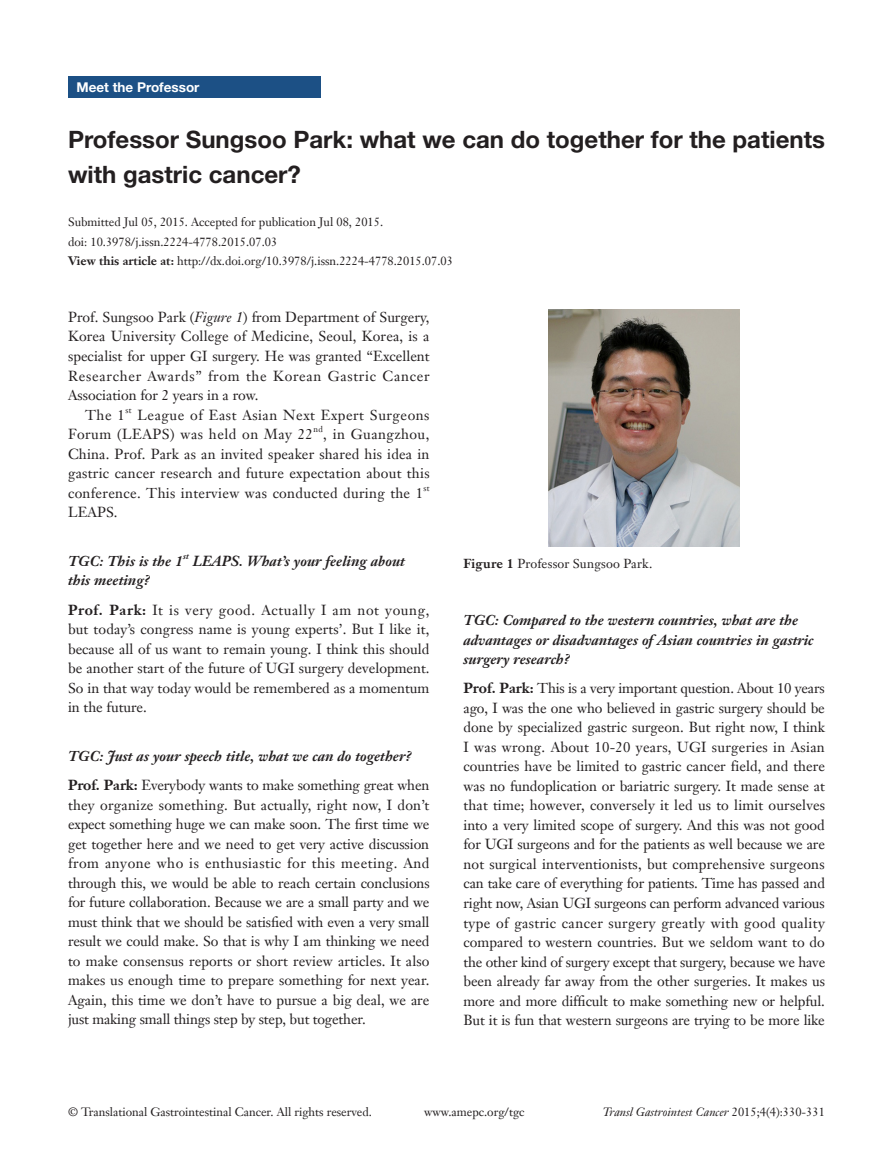
<style>
.page{position:relative;width:893px;height:1170px;background:#fff}
.page>*{position:absolute;margin:0;border:0;box-sizing:border-box;transform-origin:0 0}
.t1{font:700 24px/34.5px "Helvetica Neue LT Pro";color:#231f20}
.t2{font:14.25px/19.5px "Janson Text LT";color:#231f20;text-align:justify}
.二级标题斜体{font:italic 700 14.25px/19.5px "Janson Text LT";color:#231f20}
.二级标题斜体-6_5{font:italic 700 14.25px "Janson Text LT";color:#231f20}
.t3{font:14.25px/19.5px "Janson Text LT";letter-spacing:.035em;color:#231f20}
.t4{font:700 13.5px "Helvetica Neue LT Pro";color:#fff}
.t5{font:12.75px "Janson Text LT";letter-spacing:.01em;color:#231f20}
.t6{font:12px "Janson Text LT";color:#231f20}
.t7{font:italic 12px "Janson Text LT";color:#231f20}
.t8{font:8.25px "Janson Text LT";color:#231f20}
.二级标题斜体-6_5-2{font:italic 700 8.25px "Janson Text LT";color:#231f20}
.s1{font-weight:700}
.s2{font-style:italic}
.s3{font-style:normal}
</style>
<div class="page">
<div style="left:68px;top:77px;width:252px;height:21px;background:#1c5085"></div>
<img style="left:549px;top:310px;width:191px;height:236px">
<p class="t4" style="left:77px;top:79px;width:125px">Meet the Professor</p>
<p class="t1" style="left:68px;top:122px;width:758px">Professor Sungsoo Park: what we can do together for the patients with gastric cancer?</p>
<p class="t6" style="left:68px;top:215px;width:317px">Submitted Jul 05, 2015. Accepted for publication Jul 08, 2015.</p>
<p class="t6" style="left:68px;top:234px;width:211px">doi: 10.3978/j.issn.2224-4778.2015.07.03</p>
<p class="t6" style="left:68px;top:254px;width:386px"><span class="s1">View this article at:</span> http://dx.doi.org/10.3978/j.issn.2224-4778.2015.07.03</p>
<p class="t2" style="left:68px;top:307px;width:363px">Prof. Sungsoo Park (<span class="s2">Figure 1</span>) from Department of Surgery, Korea University College of Medicine, Seoul, Korea, is a specialist for upper GI surgery. He was granted “Excellent Researcher Awards” from the Korean Gastric Cancer Association for 2 years in a row.</p>
<p class="t2" style="left:85px;top:404px;width:41px">The 1</p>
<p class="t8" style="left:126px;top:404px;width:8px">st</p>
<p class="t3" style="left:68px;top:404px;width:363px;text-indent:69px">League of East Asian Next Expert Surgeons<br>Forum (LEAPS) was held on May 22</p>
<p class="t8" style="left:314px;top:424px;width:11px">nd</p>
<p class="t2" style="left:68px;top:424px;width:363px;text-indent:255px">, in Guangzhou, China. Prof. Park as an invited speaker shared his idea in gastric cancer research and future expectation about this conference. This interview was conducted during the 1</p>
<p class="t8" style="left:423px;top:482px;width:8px">st</p>
<p class="t2" style="left:68px;top:502px;width:51px">LEAPS.</p>
<p class="二级标题斜体-6_5" style="left:68px;top:551px;width:117px">TGC: This is the 1</p>
<p class="二级标题斜体-6_5-2" style="left:183px;top:550px;width:7px">st</p>
<p class="二级标题斜体-6_5" style="left:193px;top:551px;width:214px">LEAPS. What’s your feeling about</p>
<p class="二级标题斜体-6_5" style="left:68px;top:571px;width:84px">this meeting?</p>
<p class="t2" style="left:68px;top:599px;width:363px"><span class="s1">Prof. Park:</span> It is very good. Actually I am not young, but today’s congress name is young experts’. But I like it, because all of us want to remain young. I think this should be another start of the future of UGI surgery development.<br>So in that way today would be remembered as a momentum in the future.</p>
<p class="二级标题斜体-6_5" style="left:68px;top:746px;width:345px">TGC: Just as your speech title, what we can do together?</p>
<p class="t2" style="left:68px;top:775px;width:363px"><span class="s1">Prof. Park:</span> Everybody wants to make something great when they organize something. But actually, right now, I don’t expect something huge we can make soon. The first time we get together here and we need to get very active discussion from anyone who is enthusiastic for this meeting. And through this, we would be able to reach certain conclusions for future collaboration. Because we are a small party and we must think that we should be satisfied with even a very small result we could make. So that is why I am thinking we need to make consensus reports or short review articles. It also makes us enough time to prepare something for next year.<br>Again, this time we don’t have to pursue a big deal, we are just making small things step by step, but together.</p>
<p class="t5" style="left:463px;top:556px;width:190px"><span class="s1">Figure 1</span> Professor Sungsoo Park.</p>
<p class="二级标题斜体" style="left:463px;top:610px;width:352px">TGC: Compared to the western countries, what are the advantages or disadvantages of Asian countries in gastric surgery research?</p>
<p class="t2" style="left:463px;top:678px;width:363px"><span class="s1">Prof. Park:</span> This is a very important question. About 10 years ago, I was the one who believed in gastric surgery should be done by specialized gastric surgeon. But right now, I think I was wrong. About 10-20 years, UGI surgeries in Asian countries have be limited to gastric cancer field, and there was no fundoplication or bariatric surgery. It made sense at that time; however, conversely it led us to limit ourselves into a very limited scope of surgery. And this was not good for UGI surgeons and for the patients as well because we are not surgical interventionists, but comprehensive surgeons can take care of everything for patients. Time has passed and right now, Asian UGI surgeons can perform advanced various type of gastric cancer surgery greatly with good quality compared to western countries. But we seldom want to do the other kind of surgery except that surgery, because we have been already far away from the other surgeries. It makes us more and more difficult to make something new or helpful.<br>But it is fun that western surgeons are trying to be more like</p>
<p class="t6" style="left:68px;top:1104px;width:305px">© Translational Gastrointestinal Cancer. All rights reserved.</p>
<p class="t6" style="left:424px;top:1104px;width:102px">www.amepc.org/tgc</p>
<p class="t7" style="left:603px;top:1104px;width:224px">Transl Gastrointest Cancer <span class="s3">2015;4(4):330-331</span></p>
</div>
